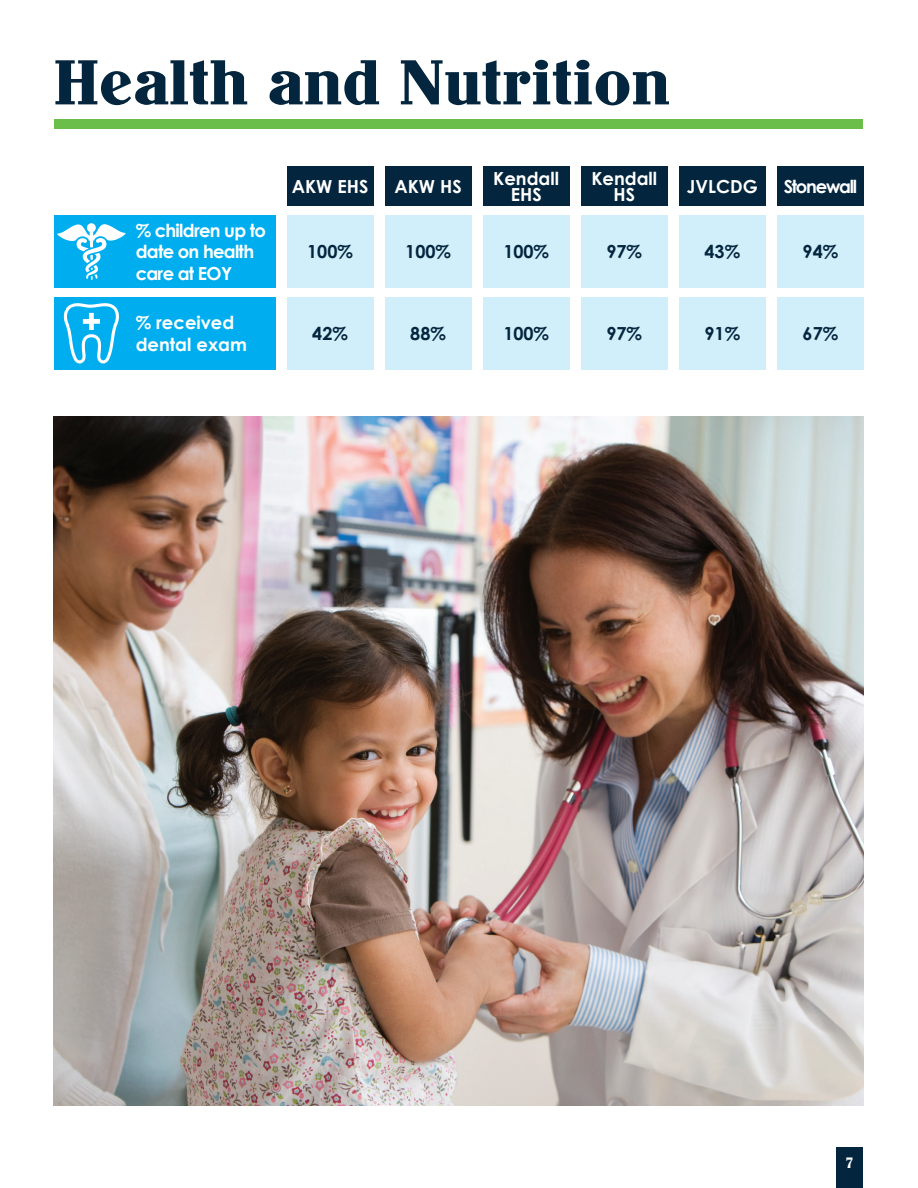
<style>
.page{position:relative;width:918px;height:1188px;background:#fff}
.page>*{position:absolute;margin:0;border:0;box-sizing:border-box;transform-origin:0 0}
.t1{font:500 63px "John Hancock CP";color:#03253d}
.t2{font:700 18px/16.5px "Century Gothic";color:#fff;text-align:center}
.t3{font:700 18px "Century Gothic";color:#03253d}
.t4{font:700 18px/21.6px "Century Gothic";letter-spacing:-.04em;color:#fff}
.t5{font:700 18px "Century Gothic";letter-spacing:-.07em;color:#fff}
.t6{font:500 15px "John Hancock CP";color:#fff}
</style>
<div class="page">
<div style="left:836px;top:1148px;width:27px;height:40px;background:#03253d"></div>
<div style="left:54px;top:215px;width:221px;height:73px;background:#00aeef"></div>
<div style="left:287px;top:215px;width:86px;height:73px;background:#d1eefb"></div>
<div style="left:581px;top:215px;width:86px;height:73px;background:#d1eefb"></div>
<div style="left:385px;top:215px;width:86px;height:73px;background:#d1eefb"></div>
<div style="left:679px;top:215px;width:87px;height:73px;background:#d1eefb"></div>
<div style="left:483px;top:215px;width:86px;height:73px;background:#d1eefb"></div>
<div style="left:777px;top:215px;width:87px;height:73px;background:#d1eefb"></div>
<div style="left:54px;top:297px;width:221px;height:73px;background:#00aeef"></div>
<div style="left:287px;top:297px;width:86px;height:73px;background:#d1eefb"></div>
<div style="left:581px;top:297px;width:86px;height:73px;background:#d1eefb"></div>
<div style="left:385px;top:297px;width:86px;height:73px;background:#d1eefb"></div>
<div style="left:679px;top:297px;width:87px;height:73px;background:#d1eefb"></div>
<div style="left:483px;top:297px;width:86px;height:73px;background:#d1eefb"></div>
<div style="left:777px;top:297px;width:87px;height:73px;background:#d1eefb"></div>
<div style="left:287px;top:166px;width:86px;height:40px;background:#03253d"></div>
<div style="left:581px;top:166px;width:86px;height:40px;background:#03253d"></div>
<div style="left:385px;top:166px;width:86px;height:40px;background:#03253d"></div>
<div style="left:679px;top:166px;width:87px;height:40px;background:#03253d"></div>
<div style="left:483px;top:166px;width:86px;height:40px;background:#03253d"></div>
<div style="left:777px;top:166px;width:87px;height:40px;background:#03253d"></div>
<svg style="left:57px;top:223px;width:69px;height:57px"></svg>
<svg style="left:64px;top:303px;width:55px;height:61px"></svg>
<div style="left:55px;top:120px;width:808px;height:9px;background:#6cbe4b"></div>
<img style="left:54px;top:416px;width:809px;height:690px">
<h1 class="t1" style="left:54px;top:47px;width:618px">Health and Nutrition</h1>
<p class="t4" style="left:136px;top:219px;width:132px">% children up to date on health care at EOY</p>
<p class="t2" style="left:493px;top:169px;width:67px">Kendall<br>EHS</p>
<p class="t2" style="left:591px;top:169px;width:67px">Kendall<br>HS</p>
<p class="t2" style="left:292px;top:177px;width:78px">AKW EHS</p>
<p class="t2" style="left:687px;top:177px;width:72px">JVLCDG</p>
<p class="t2" style="left:395px;top:177px;width:69px">AKW HS</p>
<p class="t5" style="left:784px;top:173px;width:75px">Stonewall</p>
<p class="t3" style="left:307px;top:238px;width:47px">100%</p>
<p class="t3" style="left:405px;top:238px;width:47px">100%</p>
<p class="t3" style="left:503px;top:238px;width:47px">100%</p>
<p class="t3" style="left:606px;top:238px;width:37px">97%</p>
<p class="t3" style="left:705px;top:238px;width:37px">43%</p>
<p class="t3" style="left:803px;top:238px;width:37px">94%</p>
<p class="t2" style="left:136px;top:311px;width:113px;line-height:21.6px;text-align:left">% received dental exam</p>
<p class="t3" style="left:312px;top:320px;width:37px">42%</p>
<p class="t3" style="left:410px;top:320px;width:37px">88%</p>
<p class="t3" style="left:503px;top:320px;width:47px">100%</p>
<p class="t3" style="left:606px;top:320px;width:37px">97%</p>
<p class="t3" style="left:705px;top:320px;width:37px">91%</p>
<p class="t3" style="left:803px;top:320px;width:37px">67%</p>
<p class="t6" style="left:846px;top:1154px;width:9px">7</p>
</div>
